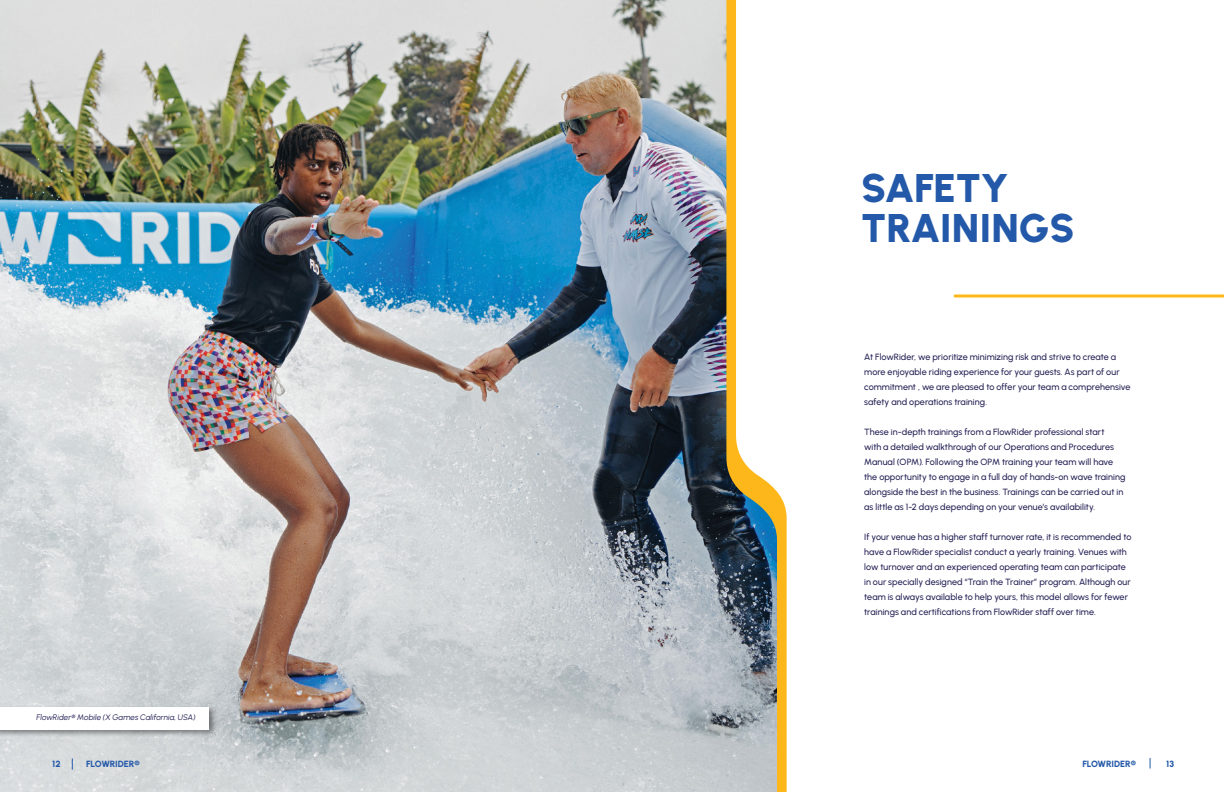
<style>
.page{position:relative;width:1224px;height:792px;background:#fff}
.page>*{position:absolute;margin:0;border:0;box-sizing:border-box;transform-origin:0 0}
.t1{font:900 40px/40px "Urbanist";color:#2459a9}
.t2{font:500 9px/15px "Urbanist";letter-spacing:.01em;color:#201c51}
.t3{font:800 9px "Urbanist";letter-spacing:-.01em;color:#2459a9}
.t4{font:italic 8px "Urbanist";letter-spacing:.005em;color:#201c51}
</style>
<div class="page">
<svg style="left:955px;top:294px;width:269px;height:4px"></svg>
<svg style="left:777px;top:492px;width:10px;height:300px;background:#fdbb28"></svg>
<img style="left:0;top:0;width:777px;height:792px">
<div style="left:0;top:705px;width:217px;height:33px;background:#000;opacity:.43"></div>
<div style="left:0;top:707px;width:209px;height:23px;background:#fff"></div>
<h1 class="t1" style="left:861px;top:167px;width:215px">SAFETY<br>TRAININGS</h1>
<p class="t4" style="left:37px;top:712px;width:161px">FlowRider® Mobile (X Games California, USA)</p>
<p class="t2" style="left:864px;top:349px;width:268px">At FlowRider, we prioritize minimizing risk and strive to create a more enjoyable riding experience for your guests. As part of our commitment , we are pleased to offer your team a comprehensive safety and operations training.</p>
<p class="t2" style="left:864px;top:424px;width:263px">These in-depth trainings from a FlowRider professional start<br>with a detailed walkthrough of our Operations and Procedures Manual (OPM). Following the OPM training your team will have the opportunity to engage in a full day of hands-on wave training alongside the best in the business. Trainings can be carried out in as little as 1-2 days depending on your venue’s availability.</p>
<p class="t2" style="left:864px;top:529px;width:269px">If your venue has a higher staff turnover rate, it is recommended to have a FlowRider specialist conduct a yearly training. Venues with low turnover and an experienced operating team can participate in our specially designed “Train the Trainer” program. Although our team is always available to help yours, this model allows for fewer trainings and certifications from FlowRider staff over time.</p>
<p class="t3" style="left:52px;top:758px;width:10px">12</p>
<p class="t3" style="left:86px;top:758px;width:55px">FLOWRIDER®</p>
<p class="t3" style="left:1082px;top:758px;width:55px">FLOWRIDER®</p>
<p class="t3" style="left:1166px;top:758px;width:9px">13</p>
</div>
